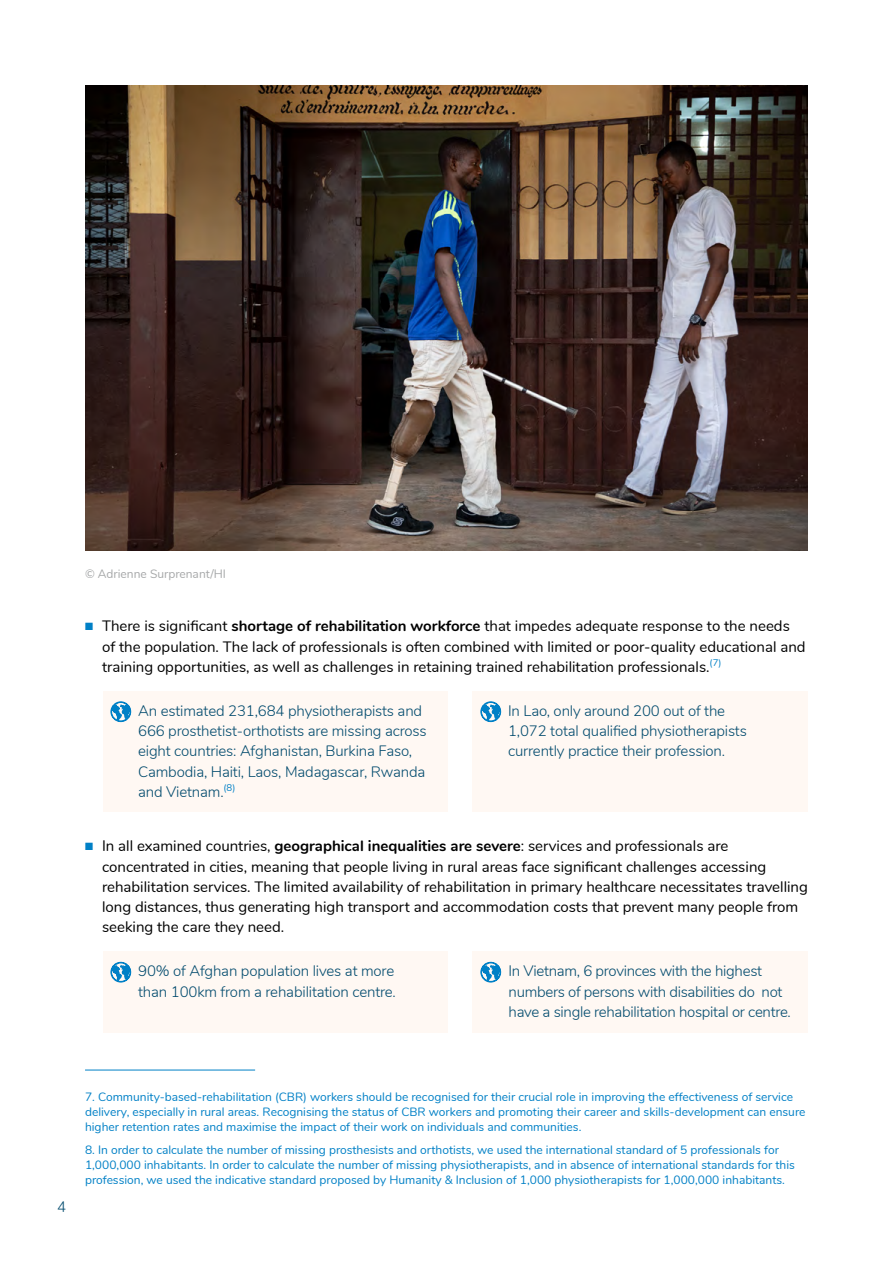
<style>
.page{position:relative;width:893px;height:1263px;background:#fff}
.page>*{position:absolute;margin:0;border:0;box-sizing:border-box;transform-origin:0 0}
.t1{font:15px/20.2px "Nunito";color:#000}
.t2{font:300 15px/20.2px "Nunito";letter-spacing:-.01em;color:#004a6d}
.t3{font:12px/15px "Nunito";color:#0080c6}
.t4{font:12px "Nunito";color:#9c9e9f}
.s1{color:#0080c6}
.s2{font-weight:700}
</style>
<div class="page">
<div style="left:103px;top:951px;width:344px;height:82px;background:#fff8f3"></div>
<div style="left:472px;top:951px;width:336px;height:82px;background:#fff8f3"></div>
<div style="left:103px;top:691px;width:344px;height:121px;background:#fff8f3"></div>
<div style="left:472px;top:691px;width:336px;height:121px;background:#fff8f3"></div>
<svg style="left:110px;top:701px;width:21px;height:22px"></svg>
<svg style="left:480px;top:701px;width:21px;height:22px"></svg>
<svg style="left:110px;top:961px;width:21px;height:22px"></svg>
<svg style="left:480px;top:961px;width:21px;height:22px"></svg>
<img style="left:85px;top:85px;width:723px;height:466px">
<hr style="left:85px;top:1070px;width:170px;height:1px;background:#0080c6">
<p class="t4" style="left:85px;top:565px;width:143px">© Adrienne Surprenant/HI</p>
<p class="t1" style="left:102px;top:615px;width:705px;text-indent:-17px"><span class="s1">■</span> There is significant <span class="s2">shortage of rehabilitation workforce</span> that impedes adequate response to the needs of the population. The lack of professionals is often combined with limited or poor-quality educational and training opportunities, as well as challenges in retaining trained rehabilitation professionals.<sup>(7)</sup></p>
<p class="t2" style="left:138px;top:700px;width:290px">An estimated 231,684 physiotherapists and 666 prosthetist-orthotists are missing across eight countries: Afghanistan, Burkina Faso, Cambodia, Haiti, Laos, Madagascar, Rwanda and Vietnam.<sup>(8)</sup></p>
<p class="t2" style="left:508px;top:700px;width:240px">In Lao, only around 200 out of the<br>1,072 total qualified physiotherapists currently practice their profession.</p>
<p class="t1" style="left:102px;top:835px;width:707px;text-indent:-17px"><span class="s1">■</span> In all examined countries, <span class="s2">geographical inequalities are severe</span>: services and professionals are concentrated in cities, meaning that people living in rural areas face significant challenges accessing rehabilitation services. The limited availability of rehabilitation in primary healthcare necessitates travelling long distances, thus generating high transport and accommodation costs that prevent many people from seeking the care they need.</p>
<p class="t2" style="left:138px;top:960px;width:259px">90% of Afghan population lives at more than 100km from a rehabilitation centre.</p>
<p class="t2" style="left:509px;top:960px;width:284px">In Vietnam, 6 provinces with the highest numbers of persons with disabilities do not have a single rehabilitation hospital or centre.</p>
<p class="t2" style="left:57px;top:1195px;width:10px">4</p>
<p class="t3" style="left:85px;top:1088px;width:722px">7. Community-based-rehabilitation (CBR) workers should be recognised for their crucial role in improving the effectiveness of service delivery, especially in rural areas. Recognising the status of CBR workers and promoting their career and skills-development can ensure higher retention rates and maximise the impact of their work on individuals and communities.</p>
<p class="t3" style="left:85px;top:1142px;width:711px">8. In order to calculate the number of missing prosthesists and orthotists, we used the international standard of 5 professionals for<br>1,000,000 inhabitants. In order to calculate the number of missing physiotherapists, and in absence of international standards for this profession, we used the indicative standard proposed by Humanity &amp; Inclusion of 1,000 physiotherapists for 1,000,000 inhabitants.</p>
</div>
